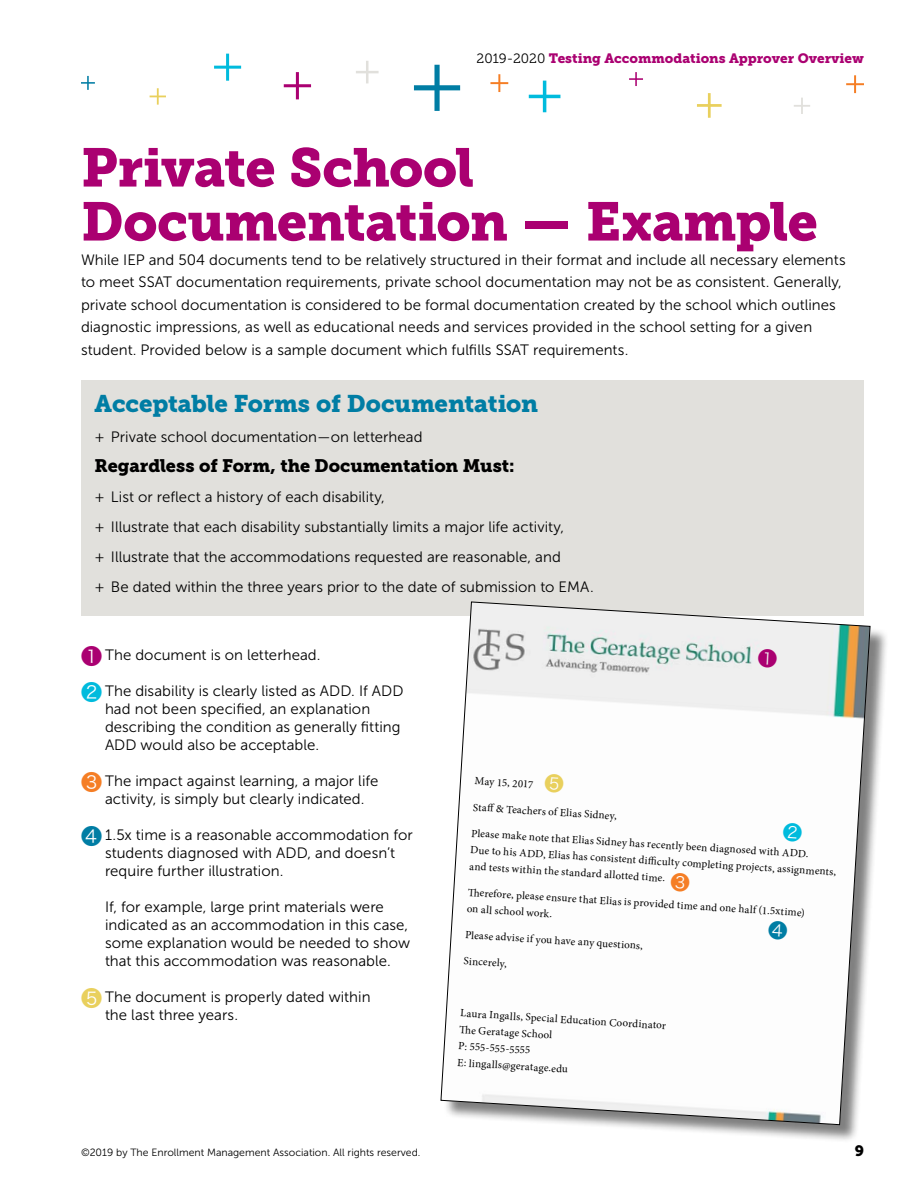
<style>
.page{position:relative;width:918px;height:1188px;background:#fff}
.page>*{position:absolute;margin:0;border:0;box-sizing:border-box;transform-origin:0 0}
.t1{font:54px/54px "Museo Slab 900";letter-spacing:-.01em;color:#aa0071}
.t2{font:24px "Museo Slab 900";letter-spacing:-.01em;color:#007da4}
.t3{font:18px "Museo Slab 900";letter-spacing:-.005em;color:#000}
.t4{font:15px/18px "Museo Sans 300";letter-spacing:.005em;color:#000}
.t5{font:15px "Museo Slab 900";color:#000}
.t6{font:13.5px "Museo Slab 900";color:#aa0071}
.t7{font:10.95px/16.4px "Minion Pro";color:#000}
.t8{font:10.5px "Museo Sans 300";color:#000}
.s1{font-family:"Museo Slab 300";color:#000}
.s2{font-family:"Hira Kaku Pro W3";font-size:21px;color:#aa0071}
.s3{font-family:"Hira Kaku Pro W3";font-size:21px;color:#0bd}
.s4{font-family:"Hira Kaku Pro W3";font-size:21px;color:#f57e25}
.s5{font-family:"Hira Kaku Pro W3";font-size:21px;color:#007da4}
.s6{font-family:"Hira Kaku Pro W3";font-size:21px;color:#e9d05d}
</style>
<div class="page">
<svg style="left:414px;top:65px;width:46px;height:46px"></svg>
<svg style="left:356px;top:61px;width:23px;height:22px"></svg>
<svg style="left:284px;top:72px;width:27px;height:27px"></svg>
<svg style="left:214px;top:54px;width:27px;height:27px"></svg>
<svg style="left:150px;top:88px;width:16px;height:17px"></svg>
<svg style="left:794px;top:98px;width:16px;height:16px"></svg>
<svg style="left:81px;top:76px;width:14px;height:14px"></svg>
<svg style="left:629px;top:72px;width:14px;height:14px"></svg>
<svg style="left:529px;top:81px;width:31px;height:31px"></svg>
<svg style="left:697px;top:93px;width:25px;height:25px"></svg>
<svg style="left:490px;top:74px;width:18px;height:18px"></svg>
<svg style="left:846px;top:75px;width:18px;height:18px"></svg>
<div style="left:81px;top:380px;width:783px;height:236px;background:#e1e0dc"></div>
<div style="left:443px;top:604px;width:446px;height:539px;background:#000;opacity:.5"></div>
<svg style="left:440px;top:601px;width:431px;height:524px"></svg>
<svg style="left:758px;top:649px;width:19px;height:19px"></svg>
<svg style="left:544px;top:774px;width:20px;height:19px"></svg>
<svg style="left:783px;top:823px;width:19px;height:19px"></svg>
<svg style="left:671px;top:873px;width:19px;height:19px"></svg>
<svg style="left:768px;top:920px;width:20px;height:20px"></svg>
<p class="t6" style="left:477px;top:51px;width:389px"><span class="s1">2019-2020</span> Testing Accommodations Approver Overview</p>
<h1 class="t1" style="left:81px;top:141px;width:738px">Private School<br>Documentation — Example</h1>
<p class="t4" style="left:81px;top:248px;width:766px;line-height:22.5px">While IEP and 504 documents tend to be relatively structured in their format and include all necessary elements to meet SSAT documentation requirements, private school documentation may not be as consistent. Generally, private school documentation is considered to be formal documentation created by the school which outlines diagnostic impressions, as well as educational needs and services provided in the school setting for a given student. Provided below is a sample document which fulfills SSAT requirements.</p>
<h2 class="t2" style="left:94px;top:390px;width:445px">Acceptable Forms of Documentation</h2>
<p class="t4" style="left:94px;top:428px;width:330px">+ Private school documentation—on letterhead</p>
<p class="t3" style="left:94px;top:455px;width:422px">Regardless of Form, the Documentation Must:</p>
<p class="t4" style="left:94px;top:482px;width:501px;line-height:30px">+ List or reflect a history of each disability,<br>+ Illustrate that each disability substantially limits a major life activity,<br>+ Illustrate that the accommodations requested are reasonable, and<br>+ Be dated within the three years prior to the date of submission to EMA.</p>
<p class="t4" style="left:81px;top:646px;width:241px"><span class="s2">❶</span> The document is on letterhead.</p>
<p class="t4" style="left:105px;top:682px;width:300px;text-indent:-24px"><span class="s3">❷</span> The disability is clearly listed as ADD. If ADD had not been specified, an explanation describing the condition as generally fitting ADD would also be acceptable.</p>
<p class="t4" style="left:105px;top:772px;width:275px;text-indent:-24px"><span class="s4">❸</span> The impact against learning, a major life activity, is simply but clearly indicated.</p>
<p class="t4" style="left:105px;top:826px;width:309px;text-indent:-24px"><span class="s5">❹</span> 1.5x time is a reasonable accommodation for students diagnosed with ADD, and doesn’t require further illustration.</p>
<p class="t4" style="left:105px;top:898px;width:307px">If, for example, large print materials were indicated as an accommodation in this case, some explanation would be needed to show that this accommodation was reasonable.</p>
<p class="t4" style="left:105px;top:988px;width:267px;text-indent:-24px"><span class="s6">❺</span> The document is properly dated within the last three years.</p>
<p class="t7" style="left:475px;top:773px;width:60px;rotate:3deg">May 15, 2017</p>
<p class="t7" style="left:473px;top:800px;width:146px;rotate:3deg">Staff &amp; Teachers of Elias Sidney,</p>
<p class="t7" style="left:472px;top:827px;width:368px;rotate:3deg">Please make note that Elias Sidney has recently been diagnosed with ADD.<br>Due to his ADD, Elias has consistent diffi culty completing projects, assignments, and tests within the standard allotted time.</p>
<p class="t7" style="left:468px;top:886px;width:339px;line-height:15.5px;rotate:3deg">Th erefore, please ensure that Elias is provided time and one half (1.5xtime) on all school work.</p>
<p class="t7" style="left:466px;top:927px;width:179px;rotate:3deg">Please advise if you have any questions,</p>
<p class="t7" style="left:464px;top:953px;width:45px;rotate:3deg">Sincerely,</p>
<p class="t7" style="left:460px;top:1006px;width:208px;rotate:3deg">Laura Ingalls, Special Education Coordinator<br>Th e Geratage School<br>P: 555-555-5555<br>E: lingalls@geratage.edu</p>
<p class="t8" style="left:81px;top:1147px;width:341px">©2019 by The Enrollment Management Association. All rights reserved.</p>
<p class="t5" style="left:855px;top:1142px;width:11px">9</p>
</div>
